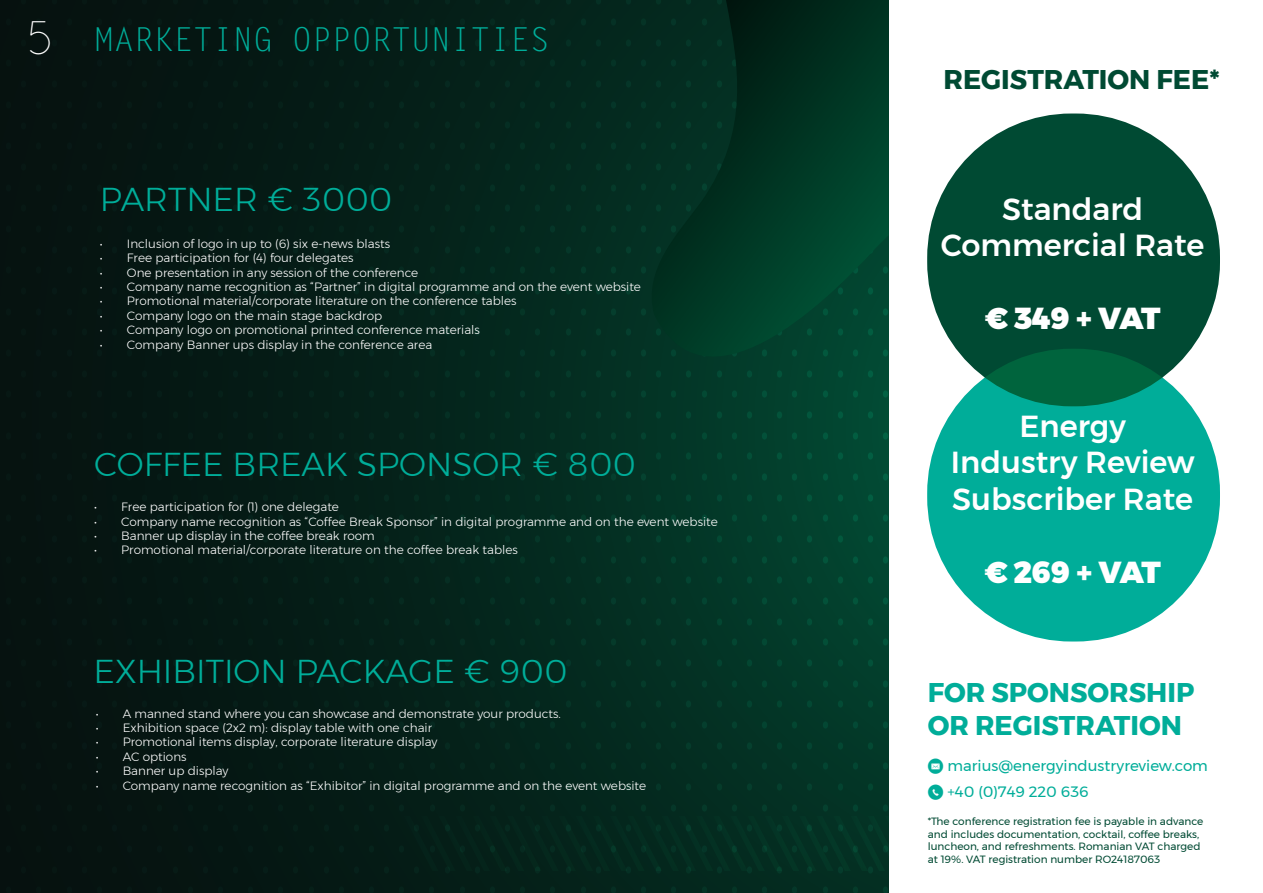
<style>
.page{position:relative;width:1263px;height:893px;background:#fff}
.page>*{position:absolute;margin:0;border:0;box-sizing:border-box;transform-origin:0 0}
.t1{font:100 46.95px "Leaner";color:#fff}
.t2{font:300 33px "Montserrat";color:#00ad99}
.t3{font:33px "Letter Gothic Std";color:#00ad99}
.t4{font:500 30.3px/36.5px "Montserrat";color:#fff;text-align:center}
.t5{font:900 30.3px "Montserrat";letter-spacing:-.03em;color:#fff}
.t6{font:700 27px/32.4px "Montserrat";color:#00ad99}
.t7{font:700 27px "Montserrat";color:#004a33}
.t8{font:15px "Montserrat";color:#00ad99}
.t9{font:300 12px "Montserrat";color:#fff}
.t10{font:10.5px/12.6px "Montserrat";color:#004a33}
.s1{font-family:"Social Media Circled"}
</style>
<div class="page">
<div style="left:0;top:0;width:889px;height:893px;background:linear-gradient(to right,#060d0c,#033e2c)"></div>
<svg style="left:396px;top:816px;width:493px;height:54px;background:#04291e"></svg>
<svg style="left:643px;top:0;width:246px;height:418px;background:#013725"></svg>
<div style="left:927px;top:114px;width:293px;height:292px;background:#004a33;border-radius:144px"></div>
<div style="left:927px;top:349px;width:293px;height:292px;background:#00ad99;border-radius:144px"></div>
<p class="t1" style="left:28px;top:13px;width:26px">5</p>
<p class="t3" style="left:94px;top:21px;width:457px">MARKETING OPPORTUNITIES</p>
<p class="t2" style="left:100px;top:174px;width:294px">PARTNER € 3000</p>
<p class="t9" style="left:100px;top:235px;width:292px">• Inclusion of logo in up to (6) six e-news blasts</p>
<p class="t9" style="left:100px;top:249px;width:255px">• Free participation for (4) four delegates</p>
<p class="t9" style="left:100px;top:263px;width:320px">• One presentation in any session of the conference</p>
<p class="t9" style="left:100px;top:278px;width:543px">• Company name recognition as “Partner” in digital programme and on the event website</p>
<p class="t9" style="left:100px;top:292px;width:418px">• Promotional material/corporate literature on the conference tables</p>
<p class="t9" style="left:100px;top:307px;width:284px">• Company logo on the main stage backdrop</p>
<p class="t9" style="left:100px;top:321px;width:381px">• Company logo on promotional printed conference materials</p>
<p class="t9" style="left:100px;top:335px;width:334px">• Company Banner ups display in the conference area</p>
<p class="t2" style="left:94px;top:440px;width:543px">COFFEE BREAK SPONSOR € 800</p>
<p class="t9" style="left:94px;top:498px;width:246px">• Free participation for (1) one delegate</p>
<p class="t9" style="left:94px;top:512px;width:625px">• Company name recognition as “Coffee Break Sponsor” in digital programme and on the event website</p>
<p class="t9" style="left:94px;top:527px;width:282px">• Banner up display in the coffee break room</p>
<p class="t9" style="left:94px;top:541px;width:425px">• Promotional material/corporate literature on the coffee break tables</p>
<p class="t2" style="left:94px;top:646px;width:475px">EXHIBITION PACKAGE € 900</p>
<p class="t9" style="left:96px;top:704px;width:467px">• A manned stand where you can showcase and demonstrate your products.</p>
<p class="t9" style="left:96px;top:719px;width:338px">• Exhibition space (2x2 m): display table with one chair</p>
<p class="t9" style="left:96px;top:733px;width:343px">• Promotional items display, corporate literature display</p>
<p class="t9" style="left:96px;top:747px;width:92px">• AC options</p>
<p class="t9" style="left:96px;top:762px;width:134px">• Banner up display</p>
<p class="t9" style="left:96px;top:776px;width:552px">• Company name recognition as “Exhibitor” in digital programme and on the event website</p>
<p class="t7" style="left:943px;top:58px;width:278px">REGISTRATION FEE*</p>
<p class="t4" style="left:941px;top:191px;width:265px">Standard<br>Commercial Rate</p>
<p class="t5" style="left:985px;top:294px;width:177px">€ 349 + VAT</p>
<h3 class="t4" style="left:951px;top:408px;width:245px">Energy<br>Industry Review<br>Subscriber Rate</h3>
<h3 class="t5" style="left:984px;top:547px;width:178px">€ 269 + VAT</h3>
<p class="t6" style="left:928px;top:676px;width:268px">FOR SPONSORSHIP<br>OR REGISTRATION</p>
<p class="t8" style="left:928px;top:754px;width:282px"><span class="s1">k</span> marius@energyindustryreview.com</p>
<p class="t8" style="left:928px;top:780px;width:163px"><span class="s1">m</span> +40 (0)749 220 636</p>
<p class="t10" style="left:928px;top:815px;width:277px">*The conference registration fee is payable in advance and includes documentation, cocktail, coffee breaks, luncheon, and refreshments. Romanian VAT charged at 19%. VAT registration number RO24187063</p>
</div>
